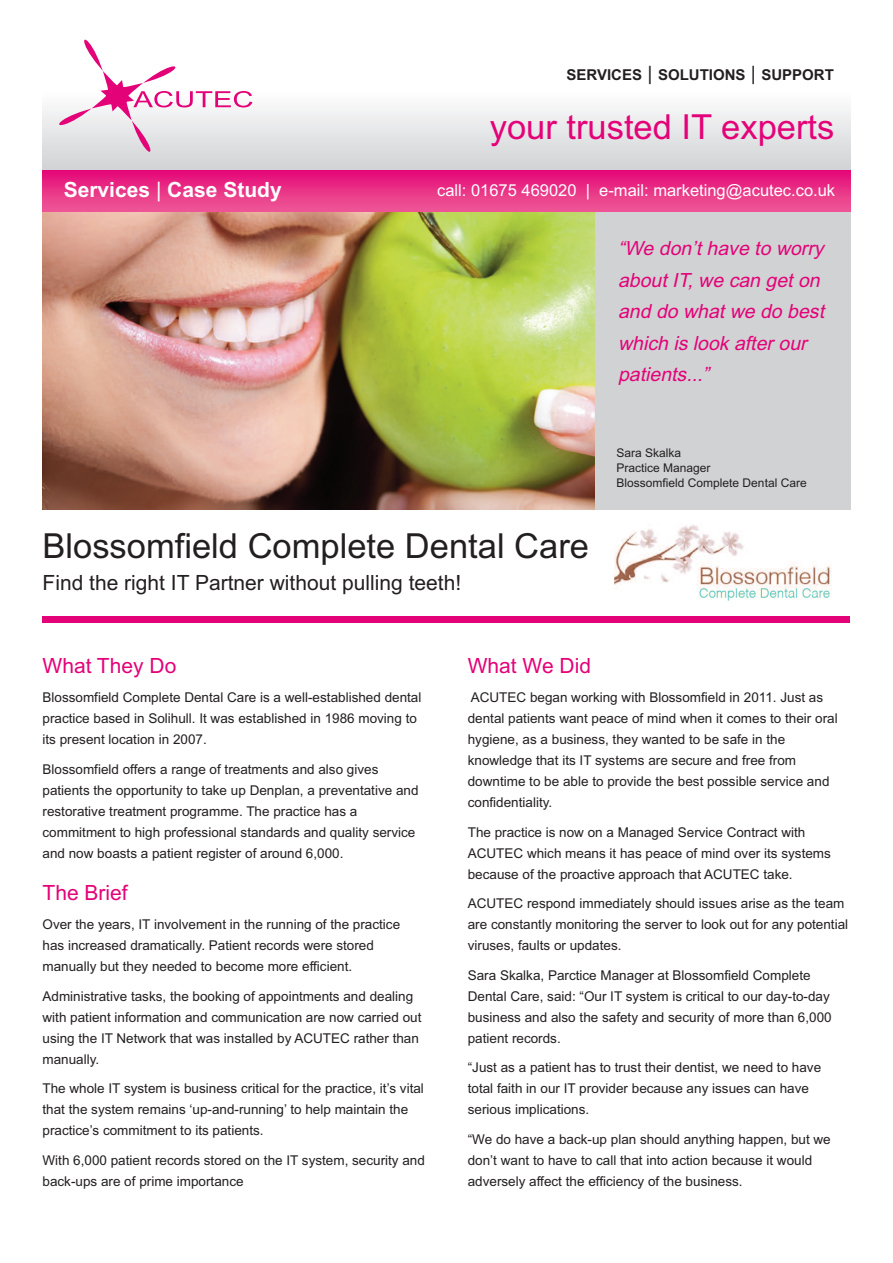
<style>
.page{position:relative;width:893px;height:1263px;background:#fff}
.page>*{position:absolute;margin:0;border:0;box-sizing:border-box;transform-origin:0 0}
.t1{font:34.5px "Arial";color:#231f20}
.t2{font:34.5px "Arial";color:#e40278}
.t3{font:21px "Arial";color:#231f20}
.t4{font:21px "Arial";color:#e40278}
.t5{font:700 21px "Arial";color:#fff}
.t6{font:italic 19.5px/31.5px "Arial";color:#e40278}
.t7{font:16.5px "Arial";color:#fff}
.t8{font:700 15px "Arial";color:#231f20}
.t9{font:13.5px/21px "Arial";color:#231f20}
.t10{font:12px/15px "Arial";color:#231f20}
.s1{font-weight:400;font-size:19.5px}
.s2{font-weight:400}
</style>
<div class="page">
<div style="left:43px;top:170px;width:807px;height:43px;background:linear-gradient(to bottom,#e40878,#ef5d97)"></div>
<svg style="left:59px;top:40px;width:193px;height:112px"></svg>
<img style="left:43px;top:213px;width:552px;height:404px">
<div style="left:595px;top:213px;width:255px;height:297px;background:#d1d2d4"></div>
<img style="left:614px;top:525px;width:217px;height:76px">
<div style="left:43px;top:617px;width:807px;height:6px;background:#e40278"></div>
<p class="t8" style="left:566px;top:66px;width:269px">SERVICES <span class="s1">|</span> SOLUTIONS <span class="s1">|</span> SUPPORT</p>
<h2 class="t5" style="left:64px;top:177px;width:219px">Services <span class="s2">|</span> Case Study</h2>
<h1 class="t2" style="left:490px;top:106px;width:346px">your trusted IT experts</h1>
<p class="t7" style="left:437px;top:180px;width:399px">call: 01675 469020 | e-mail: marketing@acutec.co.uk</p>
<h3 class="t6" style="left:618px;top:233px;width:213px">“We don’t have to worry about IT, we can get on and do what we do best which is look after our patients...”</h3>
<p class="t10" style="left:617px;top:445px;width:192px">Sara Skalka<br>Practice Manager<br>Blossomfield Complete Dental Care</p>
<h1 class="t1" style="left:43px;top:526px;width:548px">Blossomfield Complete Dental Care</h1>
<h2 class="t3" style="left:43px;top:570px;width:420px">Find the right IT Partner without pulling teeth!</h2>
<h2 class="t4" style="left:43px;top:653px;width:135px">What They Do</h2>
<p class="t9" style="left:43px;top:687px;width:380px">Blossomfield Complete Dental Care is a well-established dental practice based in Solihull. It was established in 1986 moving to its present location in 2007.</p>
<p class="t9" style="left:43px;top:758px;width:378px">Blossomfield offers a range of treatments and also gives patients the opportunity to take up Denplan, a preventative and restorative treatment programme. The practice has a commitment to high professional standards and quality service and now boasts a patient register of around 6,000.</p>
<h2 class="t4" style="left:43px;top:880px;width:87px">The Brief</h2>
<p class="t9" style="left:43px;top:914px;width:359px">Over the years, IT involvement in the running of the practice has increased dramatically. Patient records were stored manually but they needed to become more efficient.</p>
<p class="t9" style="left:43px;top:985px;width:380px">Administrative tasks, the booking of appointments and dealing with patient information and communication are now carried out using the IT Network that was installed by ACUTEC rather than manually.</p>
<p class="t9" style="left:43px;top:1078px;width:383px">The whole IT system is business critical for the practice, it’s vital that the system remains ‘up-and-running’ to help maintain the practice’s commitment to its patients.</p>
<p class="t9" style="left:43px;top:1149px;width:384px">With 6,000 patient records stored on the IT system, security and back-ups are of prime importance</p>
<h2 class="t4" style="left:468px;top:653px;width:125px">What We Did</h2>
<p class="t9" style="left:468px;top:687px;width:371px">ACUTEC began working with Blossomfield in 2011. Just as dental patients want peace of mind when it comes to their oral hygiene, as a business, they wanted to be safe in the knowledge that its IT systems are secure and free from downtime to be able to provide the best possible service and confidentiality.</p>
<p class="t9" style="left:468px;top:821px;width:365px">The practice is now on a Managed Service Contract with<br>ACUTEC which means it has peace of mind over its systems because of the proactive approach that ACUTEC take.</p>
<p class="t9" style="left:468px;top:893px;width:382px">ACUTEC respond immediately should issues arise as the team are constantly monitoring the server to look out for any potential viruses, faults or updates.</p>
<p class="t9" style="left:468px;top:964px;width:365px">Sara Skalka, Parctice Manager at Blossomfield Complete Dental Care, said: “Our IT system is critical to our day-to-day business and also the safety and security of more than 6,000 patient records.</p>
<p class="t9" style="left:468px;top:1057px;width:355px">“Just as a patient has to trust their dentist, we need to have total faith in our IT provider because any issues can have serious implications.</p>
<p class="t9" style="left:468px;top:1128px;width:365px">“We do have a back-up plan should anything happen, but we don’t want to have to call that into action because it would adversely affect the efficiency of the business.</p>
</div>
